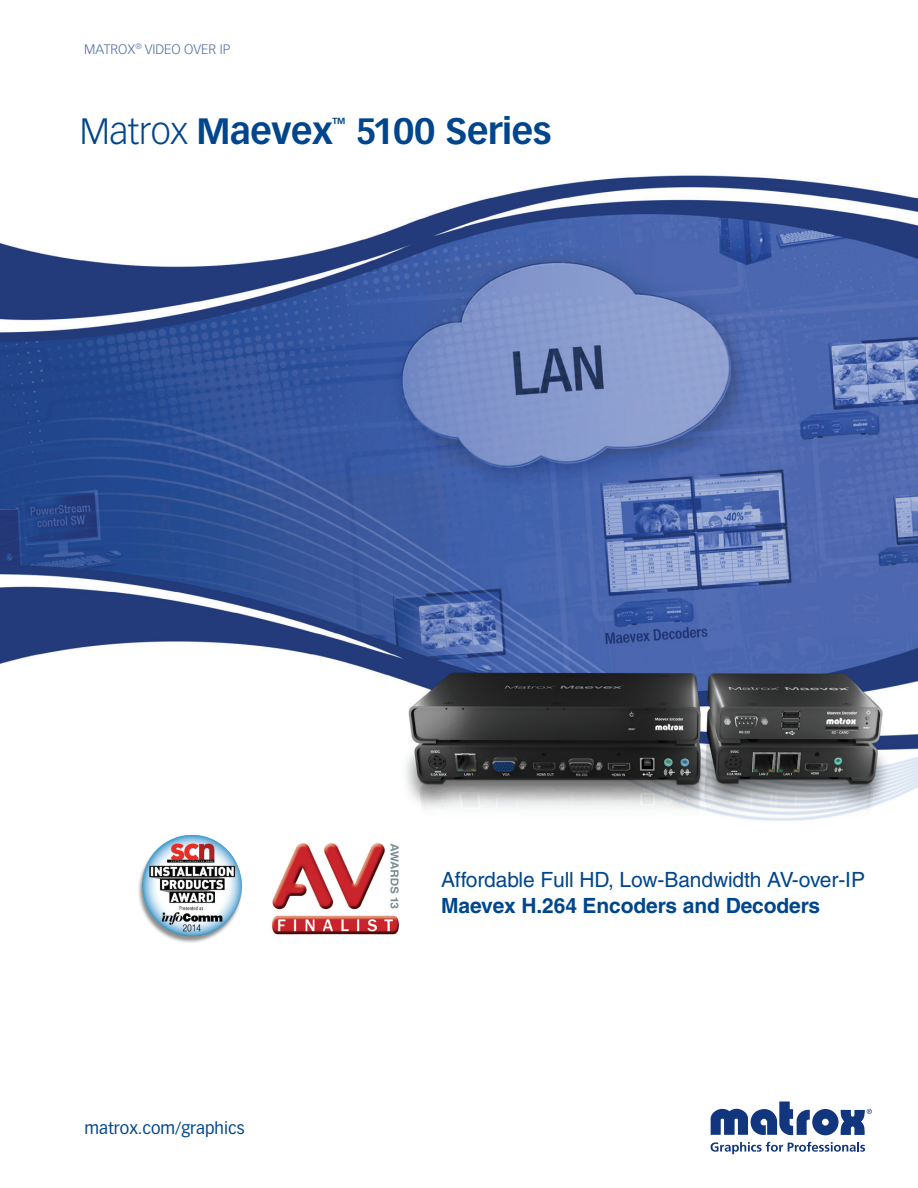
<style>
.page{position:relative;width:918px;height:1188px;background:#fff}
.page>*{position:absolute;margin:0;border:0;box-sizing:border-box;transform-origin:0 0}
.t1{font:300 36px "Vectora LH";color:#01468c}
.t2{font:700 36px "Vectora LH";letter-spacing:-.01em;color:#01468c}
.t3{font:21px "Helvetica";letter-spacing:-.005em;color:#01468c}
.t4{font:700 21px "Helvetica";letter-spacing:-.005em;color:#01468c}
.t5{font:16.5px "Vectora LH";color:#01468c}
.t6{font:300 13.5px "Vectora LH";color:#4f6aa4}
.t7{font:700 8.7px "Vectora LH";color:#01468c}
.s1{font-weight:700}
</style>
<div class="page">
<img style="left:0;top:175px;width:918px;height:768px">
<svg style="left:711px;top:1102px;width:161px;height:52px"></svg>
<img style="left:135px;top:835px;width:108px;height:107px">
<img style="left:258px;top:831px;width:151px;height:112px">
<p class="t6" style="left:84px;top:41px;width:148px">MATROX<sup>®</sup> VIDEO OVER I P</p>
<h1 class="t1" style="left:80px;top:111px;width:255px">MATROX <span class="s1">Maevex</span></h1>
<p class="t7" style="left:332px;top:116px;width:15px">TM</p>
<h1 class="t2" style="left:356px;top:110px;width:197px">5100 Series</h1>
<p class="t5" style="left:85px;top:1119px;width:162px">matrox.com/graphics</p>
<p class="t3" style="left:441px;top:868px;width:425px">Affordable Full HD, Low-Bandwidth AV-over-IP</p>
<p class="t4" style="left:441px;top:892px;width:381px">Maevex H.264 Encoders and Decoders</p>
</div>
